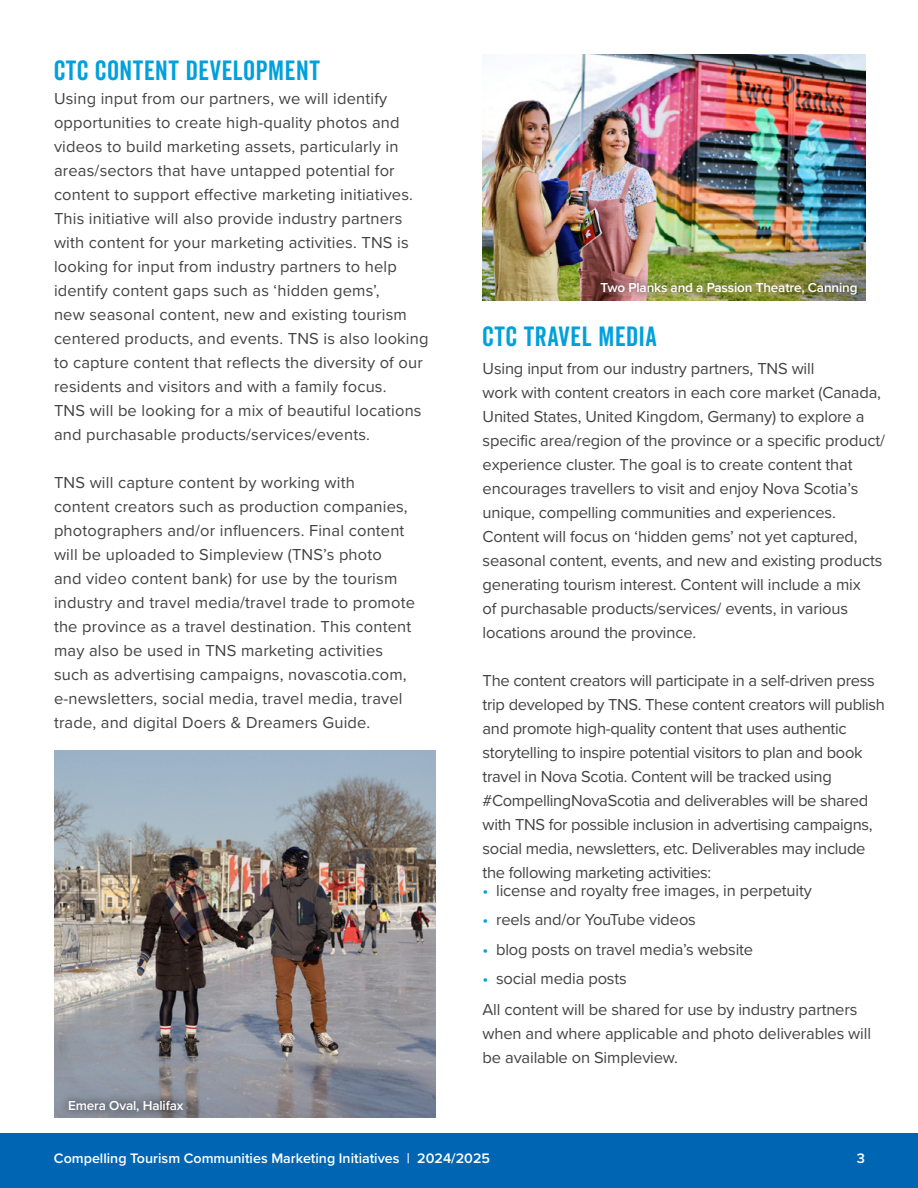
<style>
.page{position:relative;width:918px;height:1188px;background:#fff}
.page>*{position:absolute;margin:0;border:0;box-sizing:border-box;transform-origin:0 0}
.t1{font:27px "Veneer Clean";letter-spacing:.025em;color:#00a0dc}
.t2{font:16.5px/24px "Proxima Nova";letter-spacing:-.01em;color:#434343}
.t3{font:16.5px/24px "Proxima Nova";letter-spacing:.01em;color:#434343}
.t4{font:600 14.25px "Proxima Nova";color:#fff}
.t5{font:600 13.5px "Proxima Nova";letter-spacing:-.01em;color:#fff}
.s1{color:#00a0dc}
</style>
<div class="page">
<img style="left:54px;top:751px;width:381px;height:367px">
<div style="left:0;top:1133px;width:918px;height:55px;background:#0066b3"></div>
<div style="left:59px;top:1091px;width:134px;height:29px;background:#000;opacity:.75"></div>
<img style="left:483px;top:54px;width:382px;height:246px">
<div style="left:592px;top:273px;width:275px;height:30px;background:#000;opacity:.75"></div>
<h1 class="t1" style="left:54px;top:54px;width:267px">CTC CONTENT DEVELOPMENT</h1>
<p class="t3" style="left:54px;top:85px;width:376px">Using input from our partners, we will identify opportunities to create high-quality photos and videos to build marketing assets, particularly in areas/sectors that have untapped potential for content to support effective marketing initiatives.<br>This initiative will also provide industry partners with content for your marketing activities. TNS is looking for input from industry partners to help identify content gaps such as ‘hidden gems’,<br>new seasonal content, new and existing tourism centered products, and events. TNS is also looking to capture content that reflects the diversity of our residents and visitors and with a family focus.<br>TNS will be looking for a mix of beautiful locations and purchasable products/services/events.</p>
<p class="t3" style="left:54px;top:470px;width:363px">TNS will capture content by working with<br>content creators such as production companies, photographers and/or influencers. Final content will be uploaded to Simpleview (TNS’s photo<br>and video content bank) for use by the tourism industry and travel media/travel trade to promote the province as a travel destination. This content may also be used in TNS marketing activities such as advertising campaigns, novascotia.com, e-newsletters, social media, travel media, travel trade, and digital Doers &amp; Dreamers Guide.</p>
<p class="t5" style="left:68px;top:1095px;width:117px">Emera Oval, Halifax</p>
<p class="t5" style="left:601px;top:277px;width:258px">Two Planks and a Passion Theatre, Canning</p>
<h1 class="t1" style="left:483px;top:320px;width:176px">CTC TRAVEL MEDIA</h1>
<p class="t2" style="left:483px;top:355px;width:404px">Using input from our industry partners, TNS will<br>work with content creators in each core market (Canada, United States, United Kingdom, Germany) to explore a specific area/region of the province or a specific product/ experience cluster. The goal is to create content that encourages travellers to visit and enjoy Nova Scotia’s unique, compelling communities and experiences.<br>Content will focus on ‘hidden gems’ not yet captured, seasonal content, events, and new and existing products generating tourism interest. Content will include a mix<br>of purchasable products/services/ events, in various locations around the province.</p>
<p class="t2" style="left:483px;top:667px;width:404px">The content creators will participate in a self-driven press trip developed by TNS. These content creators will publish and promote high-quality content that uses authentic storytelling to inspire potential visitors to plan and book travel in Nova Scotia. Content will be tracked using #CompellingNovaScotia and deliverables will be shared with TNS for possible inclusion in advertising campaigns, social media, newsletters, etc. Deliverables may include the following marketing activities:</p>
<p class="t2" style="left:483px;top:878px;width:331px"><span class="s1">•</span> license and royalty free images, in perpetuity</p>
<p class="t2" style="left:483px;top:907px;width:215px"><span class="s1">•</span> reels and/or YouTube videos</p>
<p class="t2" style="left:483px;top:937px;width:272px"><span class="s1">•</span> blog posts on travel media’s website</p>
<p class="t2" style="left:483px;top:962px;width:376px;line-height:30.8px"><span class="s1">•</span> social media posts<br>All content will be shared for use by industry partners</p>
<p class="t2" style="left:483px;top:1021px;width:390px">when and where applicable and photo deliverables will be available on Simpleview.</p>
<p class="t4" style="left:54px;top:1147px;width:438px">Compelling Tourism Communities Marketing Initiatives | 2024/2025</p>
<p class="t4" style="left:857px;top:1147px;width:10px">3</p>
</div>
